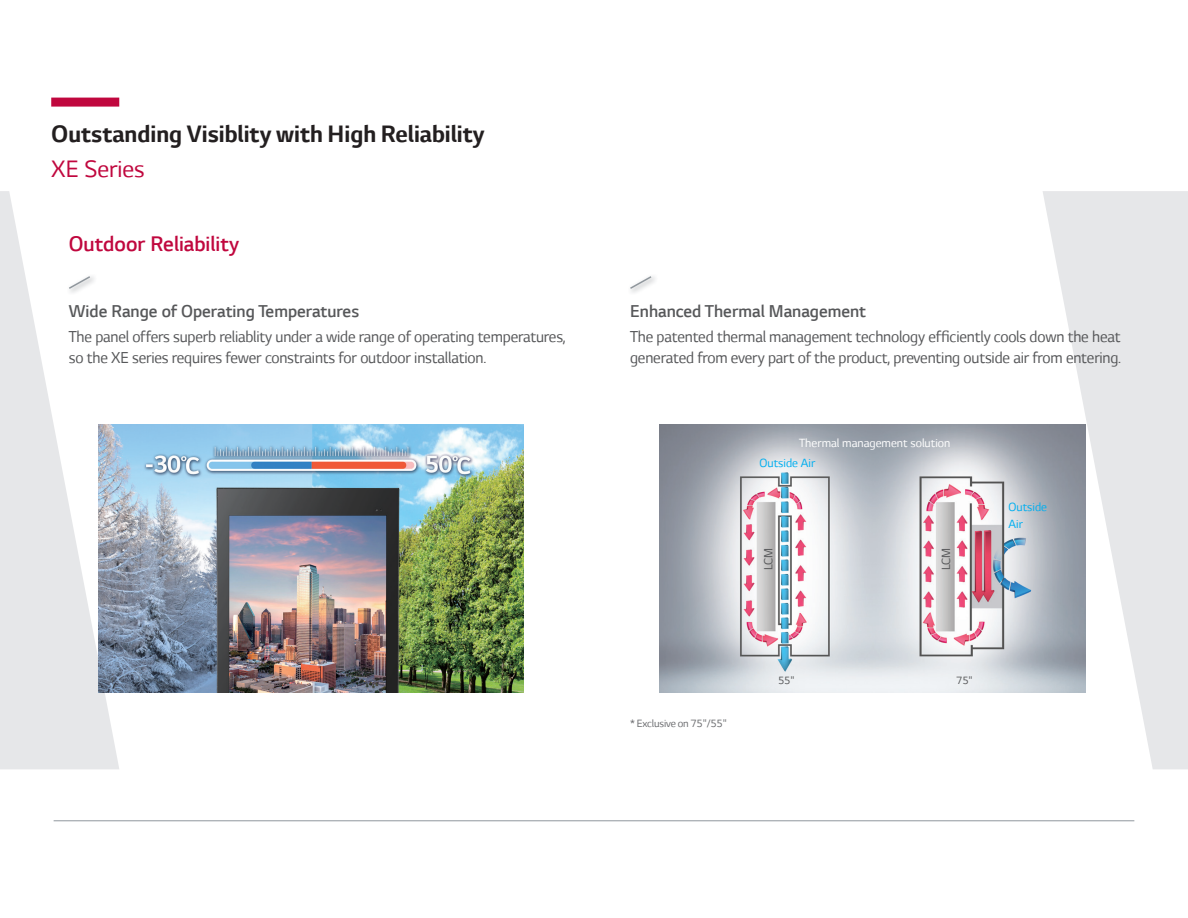
<style>
.page{position:relative;width:1188px;height:918px;background:#fff}
.page>*{position:absolute;margin:0;border:0;box-sizing:border-box;transform-origin:0 0}
.t1{font:700 27px "LG Smart";color:#231f20}
.t2{font:27px "LG Smart";color:#c0073e}
.t3{font:300 24px "LG Smart";color:#c0073e}
.t4{font:300 19.5px "LG Smart";color:#57585a}
.t5{font:18px/21px "LG Smart";letter-spacing:-.01em;color:#57585a}
.t6{font:13.5px "LG Smart";color:#fff}
.t7{font:13.5px/16.5px "LG Smart";color:#00aeef}
.t8{font:13.5px "LG Smart";letter-spacing:-.01em;color:#57585a}
.t9{font:12px "LG Smart";letter-spacing:-.01em;color:#6c6d70}
.t10{font:12px "LG Smart";color:#57585a}
</style>
<div class="page">
<svg style="left:1043px;top:191px;width:145px;height:578px;fill:#e6e7e9"></svg>
<svg style="left:0;top:191px;width:119px;height:578px;fill:#e6e7e9"></svg>
<div style="left:51px;top:98px;width:68px;height:9px;background:#c0073e"></div>
<hr style="left:54px;top:820px;width:1080px;height:1px;background:#90979d">
<img style="left:660px;top:425px;width:425px;height:268px">
<img style="left:67px;top:274px;width:30px;height:21px">
<svg style="left:67px;top:275px;width:25px;height:15px"></svg>
<svg style="left:629px;top:275px;width:24px;height:15px"></svg>
<img style="left:99px;top:425px;width:425px;height:268px">
<h1 class="t1" style="left:51px;top:119px;width:435px">Outstanding Visiblity with High Reliability</h1>
<h1 class="t2" style="left:51px;top:154px;width:95px">XE Series</h1>
<h2 class="t3" style="left:69px;top:231px;width:172px">Outdoor Reliability</h2>
<p class="t4" style="left:69px;top:301px;width:292px">Wide Range of Operating Temperatures</p>
<p class="t5" style="left:69px;top:326px;width:498px">The panel offers superb reliablity under a wide range of operating temperatures, so the XE series requires fewer constraints for outdoor installation.</p>
<p class="t4" style="left:630px;top:301px;width:238px">Enhanced Thermal Management</p>
<p class="t5" style="left:630px;top:326px;width:493px">The patented thermal management technology efficiently cools down the heat generated from every part of the product, preventing outside air from entering.</p>
<p class="t6" style="left:799px;top:436px;width:153px">Thermal management solution</p>
<p class="t7" style="left:760px;top:454px;width:57px">Outside Air</p>
<p class="t8" style="left:761px;top:570px;width:24px;rotate:-90deg">LCM</p>
<p class="t8" style="left:939px;top:570px;width:24px;rotate:-90deg">LCM</p>
<p class="t7" style="left:1009px;top:499px;width:40px">Outside<br>Air</p>
<p class="t9" style="left:630px;top:717px;width:98px">* Exclusive on 75"/55"</p>
<p class="t10" style="left:778px;top:674px;width:18px">55"</p>
<p class="t10" style="left:956px;top:674px;width:18px">75"</p>
</div>
